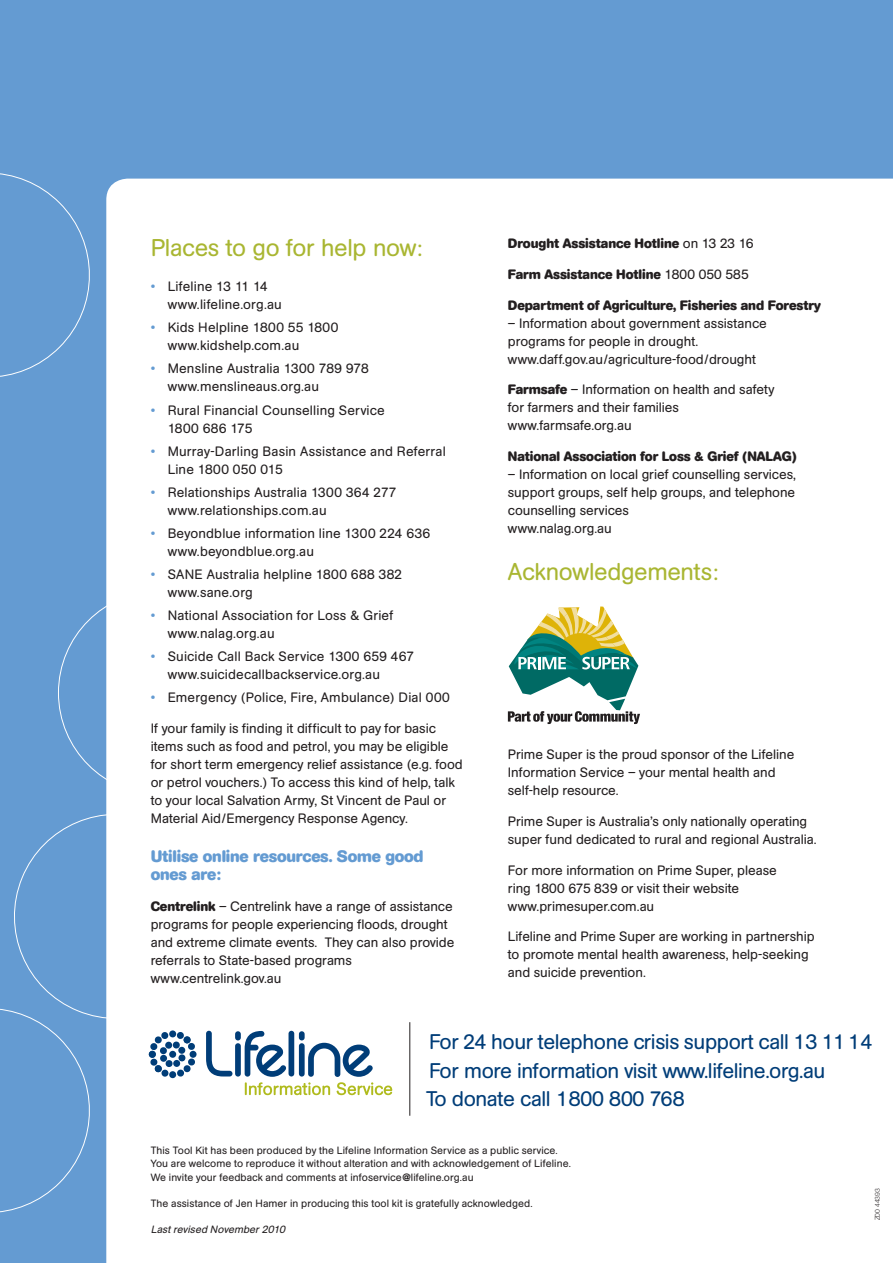
<style>
.page{position:relative;width:893px;height:1263px;background:#649bd2}
.page>*{position:absolute;margin:0;border:0;box-sizing:border-box;transform-origin:0 0}
.heading_1{font:24px "AG Book Rounded";letter-spacing:-.015em;color:#a9b632}
.t1{font:21px "AG Book Rounded";letter-spacing:-.02em;color:#003d78}
.Bullet_header_1{font:700 16.5px/18px "AG Book Rounded";letter-spacing:-.015em;color:#649bd2}
.body{font:13.5px/18px "AG Book Rounded";letter-spacing:-.005em;color:#231f20}
.bullets{font:13.5px/18px "AG Book Rounded";letter-spacing:.01em;color:#231f20}
.body-2{font:700 13.5px "AG Book Rounded";letter-spacing:-.005em;color:#231f20}
.body_no_space{font:10.5px/13.5px "AG Book Rounded";letter-spacing:.005em;color:#231f20}
.body_no_space-2{font:italic 10.5px "AG Book Rounded";color:#231f20}
.t2{font:300 6.75px "Helvetica Neue";color:#231f20}
.s1{color:#649bd2}
.s2{font-weight:700}
.s3{font-weight:400}
.s4{font-family:"VAG Rounded";font-weight:700}
</style>
<div class="page">
<div style="left:106px;top:179px;width:787px;height:1084px;background:#fff"></div>
<svg style="left:58px;top:590px;width:92px;height:205px"></svg>
<svg style="left:0;top:173px;width:90px;height:204px"></svg>
<svg style="left:206px;top:1031px;width:26px;height:45px"></svg>
<div style="left:235px;top:1043px;width:6px;height:33px;background:#003d78;border-radius:3px"></div>
<div style="left:235px;top:1031px;width:6px;height:9px;background:#003d78;border-radius:3px"></div>
<svg style="left:0;top:801px;width:195px;height:422px"></svg>
<svg style="left:245px;top:1031px;width:147px;height:64px;background:#bbcbcd"></svg>
<hr style="left:409px;top:1022px;width:1px;height:94px;background:#231f20">
<svg style="left:508px;top:606px;width:132px;height:118px;background:#a2bea8"></svg>
<p class="heading_1" style="left:151px;top:234px;width:273px">Places to go for help now:</p>
<p class="bullets" style="left:168px;top:278px;width:116px;text-indent:-17px"><span class="s1">•</span> Lifeline 13 11 14 www.lifeline.org.au</p>
<p class="bullets" style="left:168px;top:319px;width:172px;text-indent:-17px"><span class="s1">•</span> Kids Helpline 1800 55 1800 www.kidshelp.com.au</p>
<p class="bullets" style="left:168px;top:360px;width:202px;text-indent:-17px"><span class="s1">•</span> Mensline Australia 1300 789 978 www.menslineaus.org.au</p>
<p class="bullets" style="left:168px;top:401px;width:219px;text-indent:-17px"><span class="s1">•</span> Rural Financial Counselling Service<br>1800 686 175</p>
<p class="bullets" style="left:168px;top:442px;width:280px;text-indent:-17px"><span class="s1">•</span> Murray-Darling Basin Assistance and Referral<br>Line 1800 050 015</p>
<p class="bullets" style="left:168px;top:483px;width:230px;text-indent:-17px"><span class="s1">•</span> Relationships Australia 1300 364 277 www.relationships.com.au</p>
<p class="bullets" style="left:168px;top:524px;width:264px;text-indent:-17px"><span class="s1">•</span> Beyondblue information line 1300 224 636 www.beyondblue.org.au</p>
<p class="bullets" style="left:168px;top:565px;width:236px;text-indent:-17px"><span class="s1">•</span> SANE Australia helpline 1800 688 382 www.sane.org</p>
<p class="bullets" style="left:168px;top:606px;width:227px;text-indent:-17px"><span class="s1">•</span> National Association for Loss &amp; Grief www.nalag.org.au</p>
<p class="bullets" style="left:168px;top:648px;width:248px;text-indent:-17px"><span class="s1">•</span> Suicide Call Back Service 1300 659 467 www.suicidecallbackservice.org.au</p>
<p class="bullets" style="left:151px;top:689px;width:301px"><span class="s1">•</span> Emergency (Police, Fire, Ambulance) Dial 000</p>
<p class="body" style="left:151px;top:719px;width:314px">If your family is finding it difficult to pay for basic items such as food and petrol, you may be eligible for short term emergency relief assistance (e.g. food or petrol vouchers.) To access this kind of help, talk to your local Salvation Army, St Vincent de Paul or Material Aid/Emergency Response Agency.</p>
<p class="Bullet_header_1" style="left:151px;top:848px;width:274px">Utilise online resources. Some good ones are:</p>
<p class="body" style="left:151px;top:897px;width:305px"><span class="s2">Centrelink</span> – Centrelink have a range of assistance programs for people experiencing floods, drought and extreme climate events. They can also provide referrals to State-based programs www.centrelink.gov.au</p>
<p class="body-2" style="left:508px;top:236px;width:247px">Drought Assistance Hotline <span class="s3">on 13 23 16</span></p>
<p class="body-2" style="left:508px;top:266px;width:242px">Farm Assistance Hotline <span class="s3">1800 050 585</span></p>
<p class="body-2" style="left:508px;top:297px;width:315px">Department of Agriculture, Fisheries and Forestry</p>
<p class="body" style="left:508px;top:314px;width:260px">– Information about government assistance programs for people in drought. www.daff.gov.au/agriculture-food/drought</p>
<p class="body" style="left:508px;top:381px;width:268px"><span class="s2">Farmsafe</span> – Information on health and safety for farmers and their families www.farmsafe.org.au</p>
<p class="body-2" style="left:508px;top:449px;width:290px">National Association for Loss &amp; Grief (NALAG)</p>
<p class="body" style="left:508px;top:466px;width:290px">– Information on local grief counselling services, support groups, self help groups, and telephone counselling services<br>www.nalag.org.au</p>
<p class="heading_1" style="left:508px;top:558px;width:212px">Acknowledgements:</p>
<p class="body" style="left:508px;top:745px;width:288px">Prime Super is the proud sponsor of the Lifeline<br>Information Service – your mental health and self‑help resource.</p>
<p class="body" style="left:508px;top:812px;width:310px">Prime Super is Australia’s only nationally operating super fund dedicated to rural and regional Australia.</p>
<p class="body" style="left:508px;top:861px;width:270px">For more information on Prime Super, please ring 1800 675 839 or visit their website www.primesuper.com.au</p>
<p class="body" style="left:508px;top:928px;width:308px">Lifeline and Prime Super are working in partnership to promote mental health awareness, help-seeking and suicide prevention.</p>
<p class="t1" style="left:429px;top:1030px;width:445px">For 24 hour telephone crisis support call 13 11 14</p>
<p class="t1" style="left:429px;top:1058px;width:398px">For more information visit www.lifeline.org.au</p>
<p class="t1" style="left:426px;top:1087px;width:260px">To donate call 1800 800 768</p>
<p class="body_no_space" style="left:151px;top:1143px;width:422px">This Tool Kit has been produced by the Lifeline Information Service as a public service.<br>You are welcome to reproduce it without alteration and with acknowledgement of Lifeline.<br>We invite your feedback and comments at infoservice<span class="s4">@</span>lifeline.org.au</p>
<p class="body_no_space" style="left:151px;top:1196px;width:383px">The assistance of Jen Hamer in producing this tool kit is gratefully acknowledged.</p>
<p class="body_no_space-2" style="left:151px;top:1223px;width:138px">Lastrevised November2010</p>
<p class="t2" style="left:873px;top:1220px;width:34px;rotate:-90deg">Z00 44393</p>
</div>
